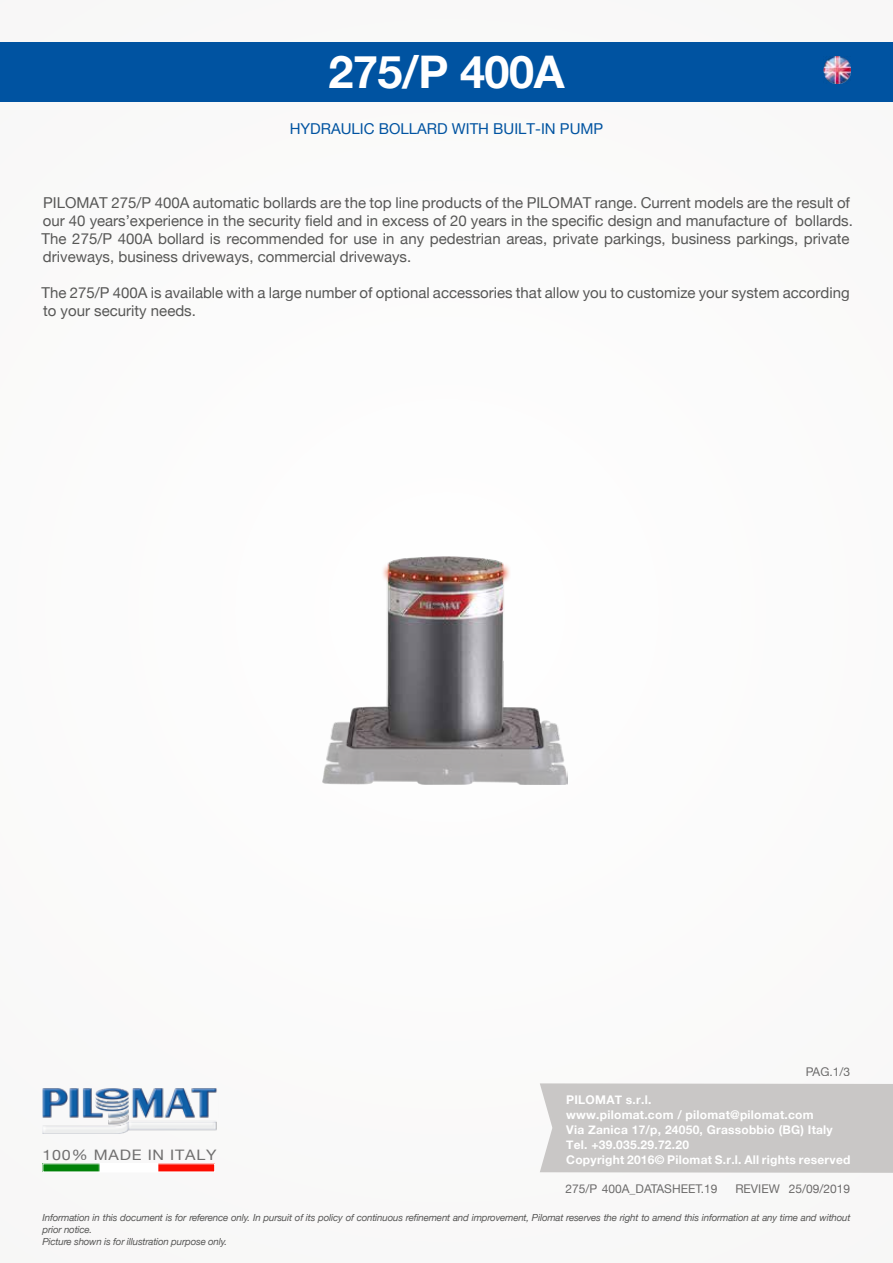
<style>
.page{position:relative;width:893px;height:1263px;background:#fbfafa}
.page>*{position:absolute;margin:0;border:0;box-sizing:border-box;transform-origin:0 0}
.t1{font:700 45px "Helvetica Neue";letter-spacing:-.01em;color:#fff}
.t2{font:15px/18px "Helvetica Neue";color:#575756}
.t3{font:15px "Helvetica Neue";color:#0053a1}
.t4{font:14.4px "Helvetica Neue";letter-spacing:.05em;color:#706f6f;scale:1.11 1}
.t5{font:700 12px/15px "Helvetica Neue";letter-spacing:.02em;color:#fff}
.t6{font:12px "Helvetica Neue";color:#706f6f}
.t7{font:italic 9.75px/11.7px "Helvetica Neue";letter-spacing:-.02em;color:#575756}
</style>
<div class="page">
<div style="left:540px;top:1083px;width:353px;height:90px;background:#c9c7c6"></div>
<div style="left:0;top:43px;width:893px;height:59px;background:#0053a1"></div>
<img style="left:43px;top:1088px;width:174px;height:46px">
<img style="left:45px;top:1165px;width:168px;height:5px">
<div style="left:43px;top:1163px;width:172px;height:9px;border:1px solid #fff"></div>
<img style="left:322px;top:556px;width:245px;height:229px">
<img style="left:823px;top:57px;width:27px;height:27px">
<h1 class="t1" style="left:328px;top:37px;width:238px">275/P 400A</h1>
<p class="t3" style="left:290px;top:118px;width:315px">HYDRAULIC BOLLARD WITH BUILT-IN PUMP</p>
<p class="t2" style="left:42px;top:195px;width:813px">PILOMAT 275/P 400A automatic bollards are the top line products of the PILOMAT range. Current models are the result of our 40 years’experience in the security field and in excess of 20 years in the specific design and manufacture of bollards.<br>The 275/P 400A bollard is recommended for use in any pedestrian areas, private parkings, business parkings, private driveways, business driveways, commercial driveways.</p>
<p class="t2" style="left:42px;top:285px;width:809px">The 275/P 400A is available with a large number of optional accessories that allow you to customize your system according to your security needs.</p>
<p class="t4" style="left:43px;top:1145px;width:158px">100% MADE IN ITALY</p>
<p class="t6" style="left:806px;top:1063px;width:46px">PAG.1/3</p>
<p class="t5" style="left:566px;top:1093px;width:286px">PILOMAT s.r.l.<br>www.pilomat.com / pilomat@pilomat.com<br>Via Zanica 17/p, 24050, Grassobbio (BG) Italy Tel. +39.035.29.72.20<br>Copyright 2016© Pilomat S.r.l. All rights reserved</p>
<p class="t6" style="left:566px;top:1180px;width:154px">275/P 400A_DATASHEET.19</p>
<p class="t6" style="left:735px;top:1180px;width:116px">REVIEW 25/09/2019</p>
<p class="t7" style="left:43px;top:1212px;width:809px">Information in this document is for reference only. In pursuit of its policy of continuous refinement and improvement, Pilomat reserves the right to amend this information at any time and without prior notice.<br>Picture shown is for illustration purpose only.</p>
</div>
